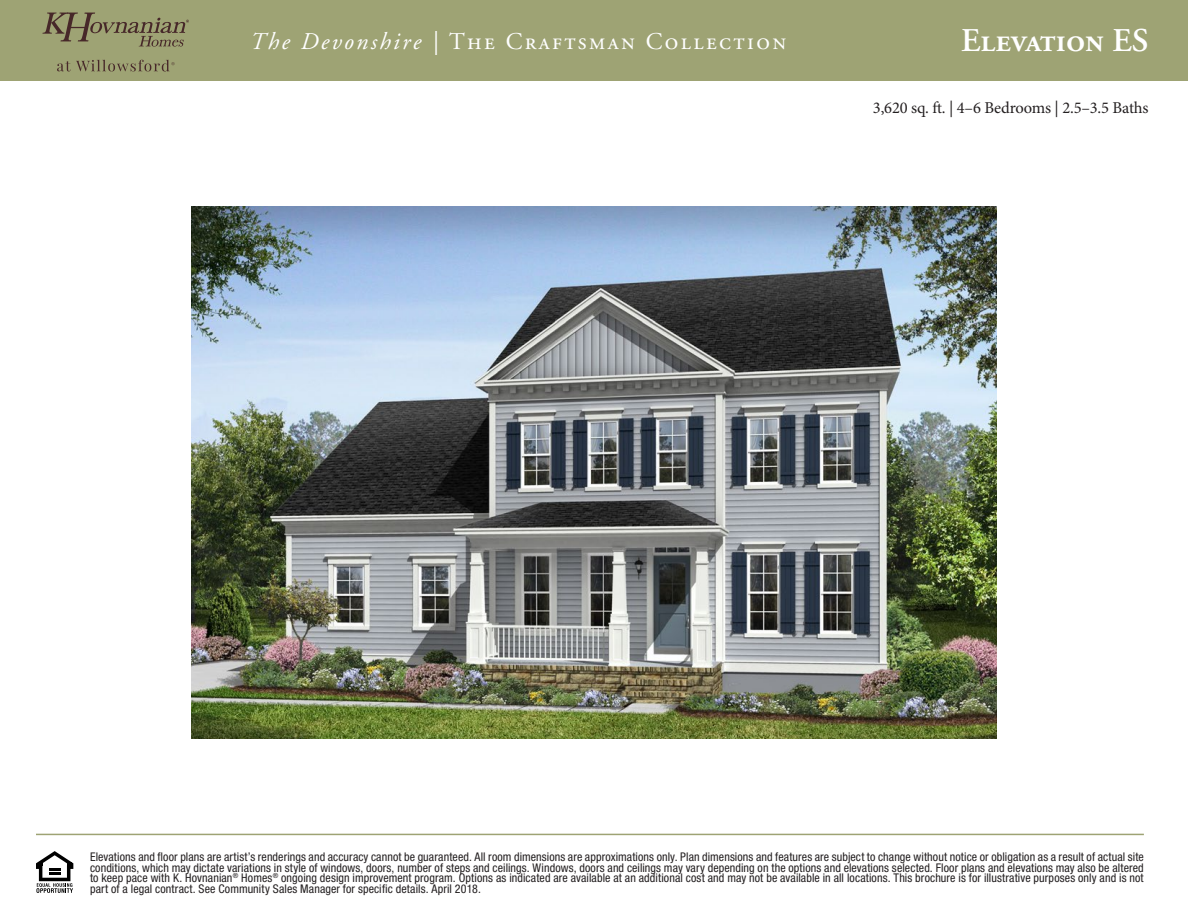
<style>
.page{position:relative;width:1188px;height:918px;background:#fff}
.page>*{position:absolute;margin:0;border:0;box-sizing:border-box;transform-origin:0 0}
.t1{font:33.15px "Adobe Garamond Semibold SC";color:#fff}
.t2{font:24px "Adobe Garamond Regular SC";letter-spacing:.1em;color:#fff}
.t3{font:16.5px "Minion Pro";letter-spacing:-.01em;color:#231f20}
.t4{font:condensed 12px/10.5px "Helvetica Neue";letter-spacing:.01em;color:#231f20;text-align:justify}
.s1{font-family:"Adobe Garamond";font-style:italic}
</style>
<div class="page">
<div style="left:0;top:0;width:1188px;height:81px;background:#9ea374"></div>
<svg style="left:36px;top:851px;width:37px;height:42px"></svg>
<hr style="left:36px;top:834px;width:1108px;height:1px;background:#9ea374">
<svg style="left:57px;top:60px;width:118px;height:11px"></svg>
<svg style="left:42px;top:13px;width:147px;height:34px"></svg>
<img style="left:191px;top:207px;width:806px;height:531px">
<h2 class="t2" style="left:250px;top:29px;width:538px"><span class="s1">The Devonshire |</span> The Craftsman Collection</h2>
<p class="t1" style="left:961px;top:23px;width:189px">Elevation ES</p>
<h3 class="t3" style="left:873px;top:96px;width:277px">3,620 sq. ft. | 4–6 Bedrooms | 2.5–3.5 Baths</h3>
<p class="t4" style="left:90px;top:852px;width:1055px">Elevations and floor plans are artist’s renderings and accuracy cannot be guaranteed. All room dimensions are approximations only. Plan dimensions and features are subject to change without notice or obligation as a result of actual site conditions, which may dictate variations in style of windows, doors, number of steps and ceilings. Windows, doors and ceilings may vary depending on the options and elevations selected. Floor plans and elevations may also be altered to keep pace with K. Hovnanian<sup>®</sup> Homes<sup>®</sup> ongoing design improvement program. Options as indicated are available at an additional cost and may not be available in all locations. This brochure is for illustrative purposes only and is not part of a legal contract. See Community Sales Manager for specific details. April 2018.</p>
</div>
